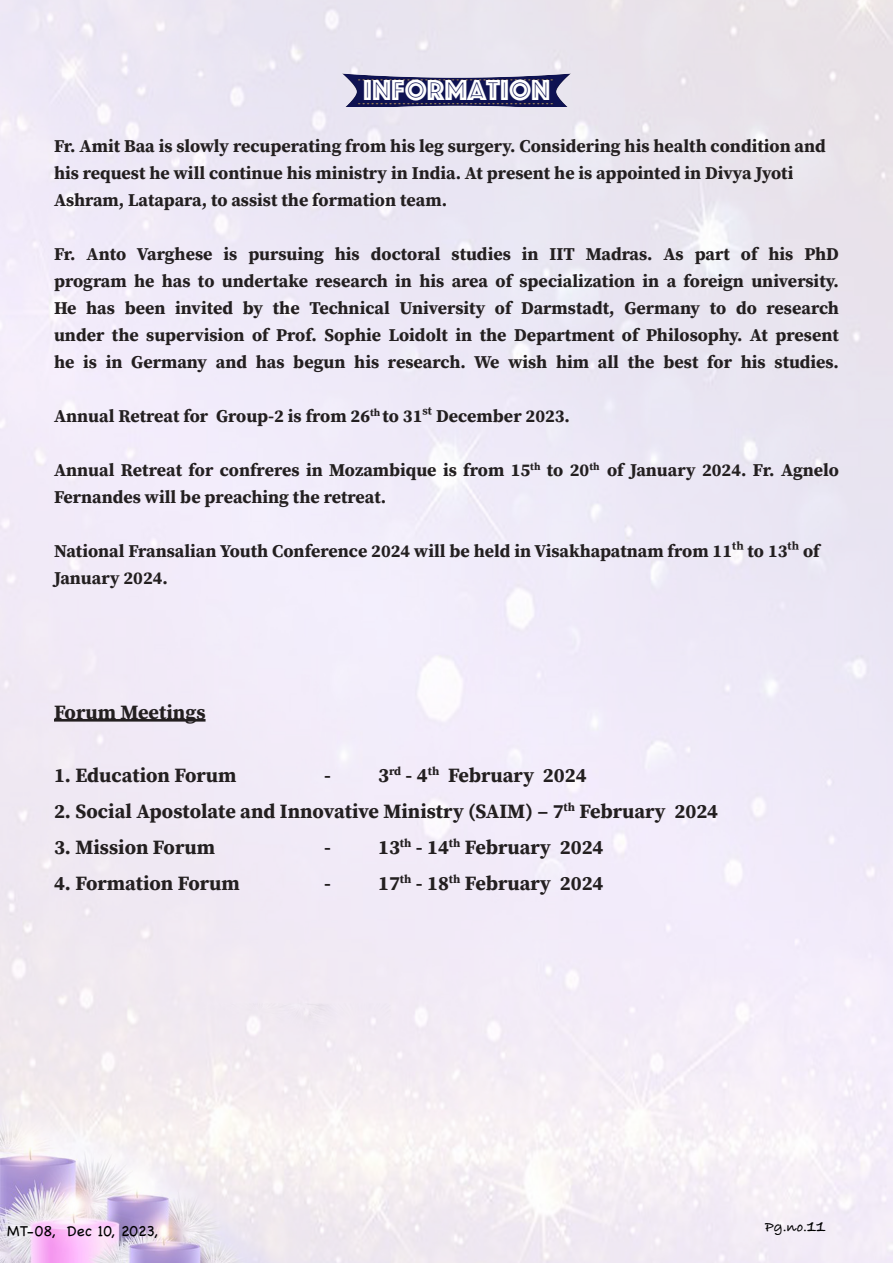
<style>
.page{position:relative;width:893px;height:1263px;background:#fff}
.page>*{position:absolute;margin:0;border:0;box-sizing:border-box;transform-origin:0 0}
.t1{font:30px "Phosphate Inline";color:#fff}
.t2{font:20.25px "Source Serif Variable";color:#231f20}
.t3{font:18px/27px "Source Serif Variable";color:#231f20}
.t4{font:15px "Chalkboard";color:#000}
.t5{font:700 15px "Bradley Hand ITCTT";color:#000}
.s1{font-size:18px}
</style>
<div class="page">
<img style="left:0;top:0;width:893px;height:1263px">
<img style="left:337px;top:65px;width:240px;height:41px">
<hr style="left:54px;top:719px;width:152px;height:3px;background:#231f20">
<p class="t1" style="left:363px;top:69px;width:189px">INFORMATION</p>
<p class="t3" style="left:54px;top:132px;width:773px">Fr. Amit Baa is slowly recuperating from his leg surgery. Considering his health condition and his request he will continue his ministry in India. At present he is appointed in Divya Jyoti<br>Ashram, Latapara, to assist the formation team.</p>
<p class="t3" style="left:54px;top:240px;width:786px;text-align:justify">Fr. Anto Varghese is pursuing his doctoral studies in IIT Madras. As part of his PhD program he has to undertake research in his area of specialization in a foreign university.<br>He has been invited by the Technical University of Darmstadt, Germany to do research under the supervision of Prof. Sophie Loidolt in the Department of Philosophy. At present he is in Germany and has begun his research. We wish him all the best for his studies.</p>
<p class="t3" style="left:54px;top:402px;width:517px">Annual Retreat for Group-2 is from 26<sup>th</sup> to 31st December 2023.</p>
<p class="t3" style="left:54px;top:456px;width:786px">Annual Retreat for confreres in Mozambique is from 15<sup>th</sup> to 20<sup>th</sup> of January 2024. Fr. Agnelo<br>Fernandes will be preaching the retreat.</p>
<p class="t3" style="left:54px;top:537px;width:767px">National Fransalian Youth Conference 2024 will be held in Visakhapatnam from 11th to 13th of<br>January 2024.</p>
<p class="t2" style="left:54px;top:698px;width:153px">Forum Meetings</p>
<p class="t2" style="left:54px;top:761px;width:184px">1. Education Forum</p>
<p class="t2" style="left:324px;top:761px;width:264px">- 3<sup>rd</sup> - 4<sup>th</sup> February 2024</p>
<p class="t2" style="left:54px;top:797px;width:666px">2. Social Apostolate and Innovative Ministry (SAIM) – 7<sup>th</sup> February 2024</p>
<p class="t2" style="left:54px;top:833px;width:163px">3. Mission Forum</p>
<p class="t2" style="left:324px;top:833px;width:281px">- 13<sup>th</sup> - 14<sup>th</sup> February 2024</p>
<p class="t2" style="left:54px;top:869px;width:187px">4. Formation Forum</p>
<p class="t2" style="left:324px;top:869px;width:281px">- 17<sup>th</sup> - 18<sup>th</sup> February 2024</p>
<p class="t4" style="left:7px;top:1222px;width:152px">MT-08, Dec 10, 2023,</p>
<p class="t5" style="left:765px;top:1215px;width:62px">Pg.no.<span class="s1">11</span></p>
</div>
